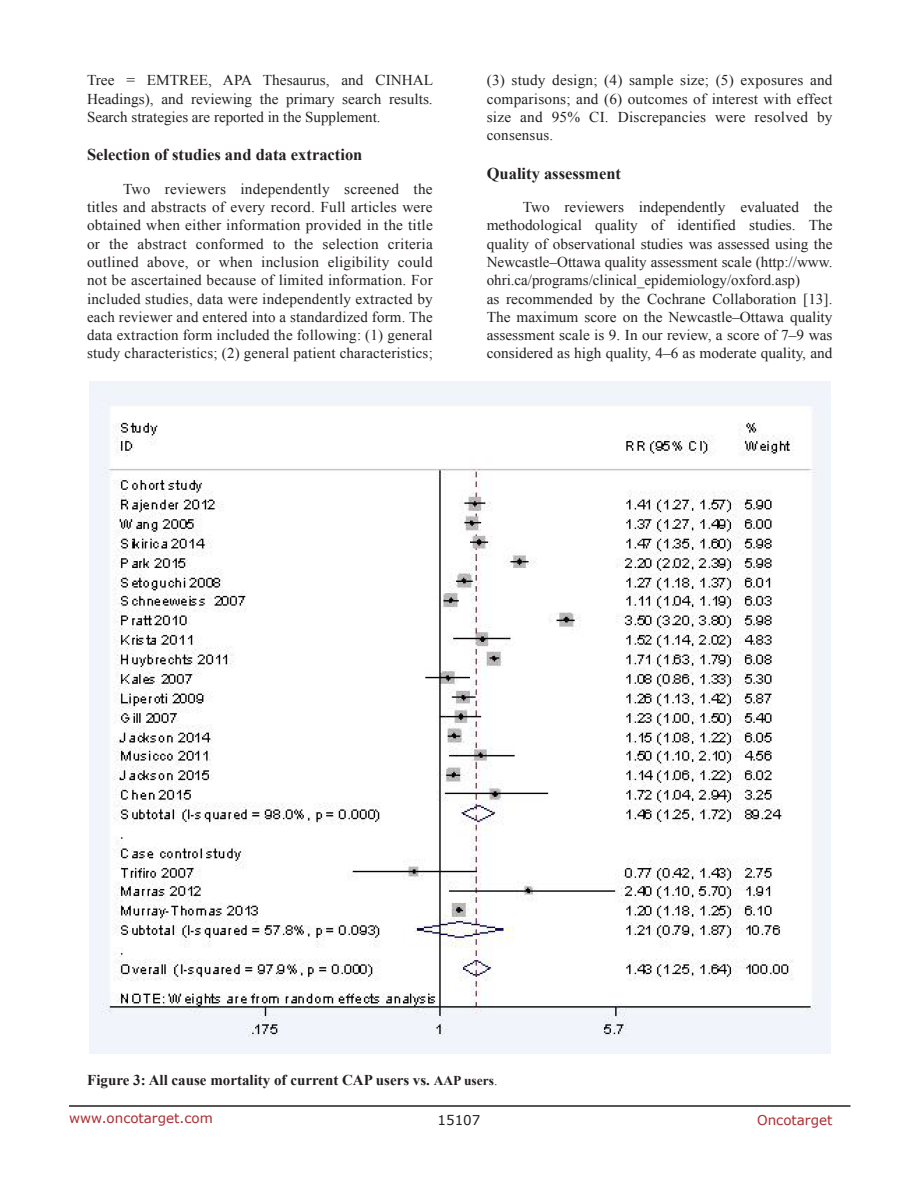
<style>
.page{position:relative;width:918px;height:1188px;background:#fff}
.page>*{position:absolute;margin:0;border:0;box-sizing:border-box;transform-origin:0 0}
.SubHeading_middle{font:700 16.5px "Times New Roman";color:#231f20}
.BodyText{font:15px/18.3px "Times New Roman";color:#231f20;text-align:justify}
.FigureText{font:700 15px "Times New Roman";color:#231f20}
.t1{font:13.5px "Verdana";color:#ac2b31}
.t2{font:13.5px "Verdana";color:#231f20}
.s1{font-size:13.5px}
.s2{font-weight:400;font-size:13.5px}
</style>
<div class="page">
<hr style="left:69px;top:1105px;width:781px;height:2px;background:#231f20">
<img style="left:89px;top:382px;width:741px;height:672px">
<p class="BodyText" style="left:87px;top:71px;width:348px">Tree = EMTREE, APA Thesaurus, and CINHAL Headings), and reviewing the primary search results.<br>Search strategies are reported in the Supplement.</p>
<p class="SubHeading_middle" style="left:87px;top:143px;width:277px">Selection of studies and data extraction</p>
<p class="BodyText" style="left:87px;top:179px;width:347px;text-indent:36px">Two reviewers independently screened the titles and abstracts of every record. Full articles were obtained when either information provided in the title or the abstract conformed to the selection criteria outlined above, or when inclusion eligibility could not be ascertained because of limited information. For included studies, data were independently extracted by each reviewer and entered into a standardized form. The data extraction form included the following: (1) general study characteristics; (2) general patient characteristics;</p>
<p class="BodyText" style="left:487px;top:71px;width:347px">(3) study design; (4) sample size; (5) exposures and comparisons; and (6) outcomes of interest with effect size and 95% CI. Discrepancies were resolved by consensus.</p>
<p class="SubHeading_middle" style="left:487px;top:162px;width:136px">Quality assessment</p>
<p class="BodyText" style="left:487px;top:197px;width:347px;text-align:left;text-indent:36px">Two reviewers independently evaluated the methodological quality of identified studies. The quality of observational studies was assessed using the Newcastle–Ottawa quality assessment scale (http://www. ohri.ca/programs/clinical_epidemiology/oxford.asp)<br>as recommended by the Cochrane Collaboration [13].<br>The maximum score on the Newcastle–Ottawa quality assessment scale is 9. In our review, a score of 7–9 was considered as high quality, 4–6 as moderate quality, and</p>
<p class="FigureText" style="left:87px;top:1069px;width:412px">Figure 3: All cause mortality of current CAP users vs. <span class="s1">AAP users</span><span class="s2">.</span></p>
<p class="t1" style="left:69px;top:1109px;width:145px">www.oncotarget.com</p>
<p class="t2" style="left:438px;top:1111px;width:44px">15107</p>
<p class="t1" style="left:757px;top:1111px;width:77px">Oncotarget</p>
</div>
